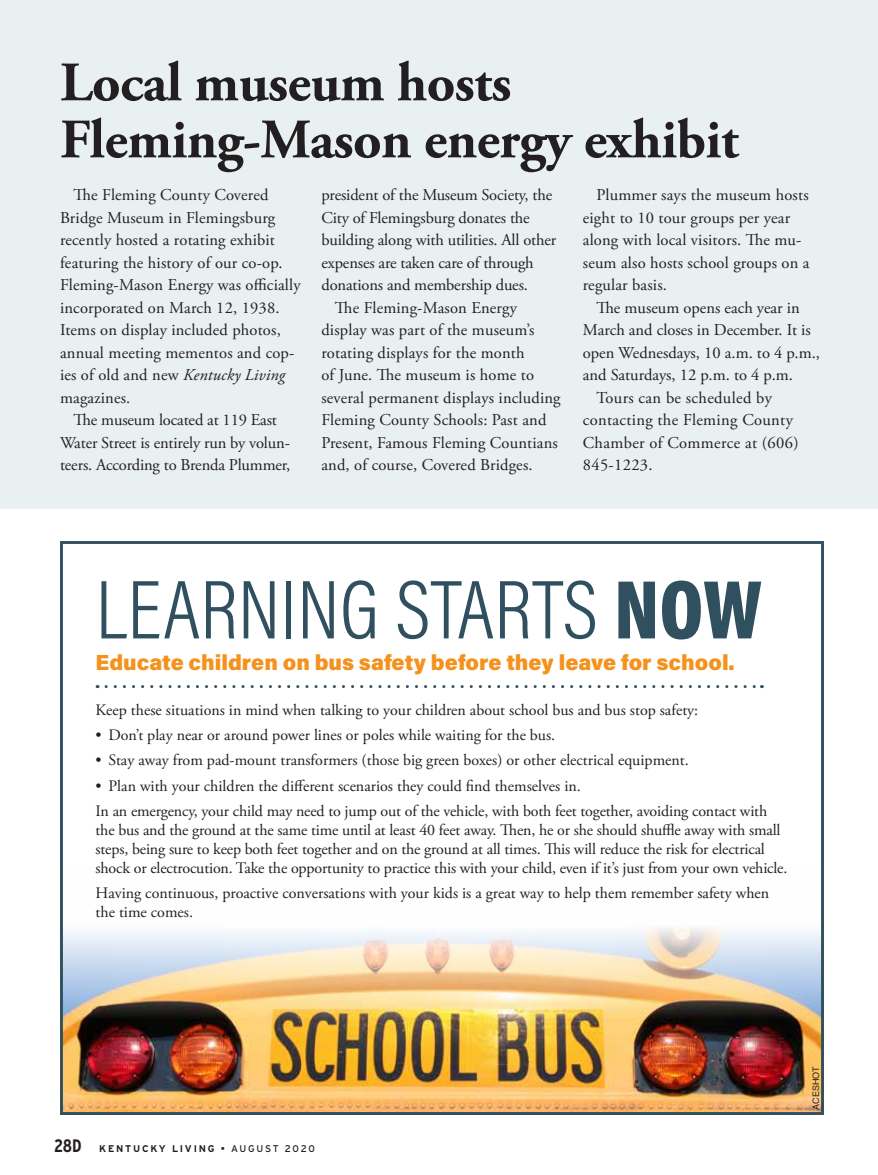
<style>
.page{position:relative;width:878px;height:1175px;background:#fff}
.page>*{position:absolute;margin:0;border:0;box-sizing:border-box;transform-origin:0 0}
.t1{font:300 84.15px "Acumin Pro Cond";color:#30505f}
.t2{font:700 55.5px/57px "Adobe Garamond Pro";letter-spacing:-.01em;color:#231f20}
.t3{font:900 21.75px "Acumin Pro";color:#f4921d}
.t4{font:700 condensed 18px "Interstate";color:#231f20}
.t5{font:16.5px/22.5px "Adobe Garamond Pro";letter-spacing:.005em;color:#231f20}
.t6{font:16.5px/22.5px "Adobe Garamond Pro";letter-spacing:-.015em;color:#231f20;text-align:center}
.t7{font:15.9px/18.9px "Adobe Garamond Pro";letter-spacing:-.005em;color:#231f20}
.t8{font:700 9.75px "Interstate";letter-spacing:.18em;color:#231f20}
.t9{font:9px "Helvetica";color:#231f20}
.s1{font-style:italic}
.s2{font-weight:900}
.s3{font-weight:400}
</style>
<div class="page">
<div style="left:0;top:0;width:878px;height:509px;background:#e8f0f2"></div>
<img style="left:64px;top:928px;width:756px;height:183px">
<div style="left:60px;top:541px;width:764px;height:574px;border:3px solid #30505f"></div>
<svg style="left:106px;top:685px;width:656px;height:3px"></svg>
<h2 class="t2" style="left:60px;top:55px;width:680px">Local museum hosts<br>Fleming-Mason energy exhibit</h2>
<p class="t5" style="left:60px;top:184px;width:242px;text-indent:13px">The Fleming County Covered<br>Bridge Museum in Flemingsburg recently hosted a rotating exhibit featuring the history of our co-op.<br>Fleming-Mason Energy was officially incorporated on March 12, 1938.<br>Items on display included photos, annual meeting mementos and cop&shy;ies of old and new <span class="s1">Kentucky Living </span>magazines.</p>
<p class="t6" style="left:60px;top:409px;width:232px">The museum located at 119 East<br>Water Street is entirely run by volun&shy;teers. According to Brenda Plummer,</p>
<p class="t5" style="left:321px;top:184px;width:232px">president of the Museum Society, the</p>
<p class="t5" style="left:321px;top:207px;width:210px">City of Flemingsburg donates the</p>
<p class="t5" style="left:321px;top:229px;width:236px">building along with utilities. All other</p>
<p class="t5" style="left:321px;top:252px;width:214px">expenses are taken care of through</p>
<p class="t5" style="left:321px;top:274px;width:208px">donations and membership dues.</p>
<p class="t5" style="left:335px;top:297px;width:184px">The Fleming-Mason Energy</p>
<p class="t5" style="left:321px;top:319px;width:214px">display was part of the museum’s</p>
<p class="t5" style="left:321px;top:342px;width:205px">rotating displays for the month</p>
<p class="t5" style="left:321px;top:364px;width:214px">of June. The museum is home to</p>
<p class="t5" style="left:321px;top:387px;width:241px">several permanent displays including</p>
<p class="t5" style="left:321px;top:409px;width:226px">Fleming County Schools: Past and</p>
<p class="t5" style="left:321px;top:432px;width:238px">Present, Famous Fleming Countians</p>
<p class="t5" style="left:321px;top:454px;width:213px">and, of course, Covered Bridges.</p>
<p class="t5" style="left:583px;top:184px;width:228px;text-indent:13px">Plummer says the museum hosts eight to 10 tour groups per year along with local visitors. The mu&shy;seum also hosts school groups on a regular basis.</p>
<p class="t5" style="left:596px;top:297px;width:205px">The museum opens each year in</p>
<p class="t5" style="left:583px;top:319px;width:229px">March and closes in December. It is</p>
<p class="t5" style="left:583px;top:342px;width:239px">open Wednesdays, 10 a.m. to 4 p.m.,</p>
<p class="t5" style="left:583px;top:364px;width:212px">and Saturdays, 12 p.m. to 4 p.m.</p>
<p class="t5" style="left:596px;top:387px;width:177px">Tours can be scheduled by</p>
<p class="t5" style="left:583px;top:409px;width:211px">contacting the Fleming County</p>
<p class="t5" style="left:583px;top:432px;width:217px">Chamber of Commerce at (606)</p>
<p class="t5" style="left:583px;top:454px;width:71px">845-1223.</p>
<h1 class="t1" style="left:96px;top:555px;width:668px">LEARNING STARTS <span class="s2">NOW</span></h1>
<h3 class="t3" style="left:96px;top:646px;width:640px">Educate children on bus safety before they leave for school.</h3>
<p class="t7" style="left:96px;top:700px;width:604px">Keep these situations in mind when talking to your children about school bus and bus stop safety:</p>
<p class="t7" style="left:96px;top:726px;width:461px">• Don’t play near or around power lines or poles while waiting for the bus.</p>
<p class="t7" style="left:96px;top:751px;width:594px">• Stay away from pad-mount transformers (those big green boxes) or other electrical equipment.</p>
<p class="t7" style="left:96px;top:773px;width:673px;line-height:25.3px">• Plan with your children the different scenarios they could find themselves in.<br>In an emergency, your child may need to jump out of the vehicle, with both feet together, avoiding contact with</p>
<p class="t7" style="left:96px;top:821px;width:693px">the bus and the ground at the same time until at least 40 feet away. Then, he or she should shuffle away with small steps, being sure to keep both feet together and on the ground at all times. This will reduce the risk for electrical shock or electrocution. Take the opportunity to practice this with your child, even if it’s just from your own vehicle.</p>
<p class="t7" style="left:96px;top:884px;width:675px">Having continuous, proactive conversations with your kids is a great way to help them remember safety when the time comes.</p>
<p class="t4" style="left:54px;top:1136px;width:29px">28D</p>
<p class="t8" style="left:99px;top:1143px;width:217px">KENTUCKY LIVING <span class="s3">• AUGUST 2020</span></p>
<p class="t9" style="left:809px;top:1109px;width:45px;rotate:-90deg">ACESHOT</p>
</div>
